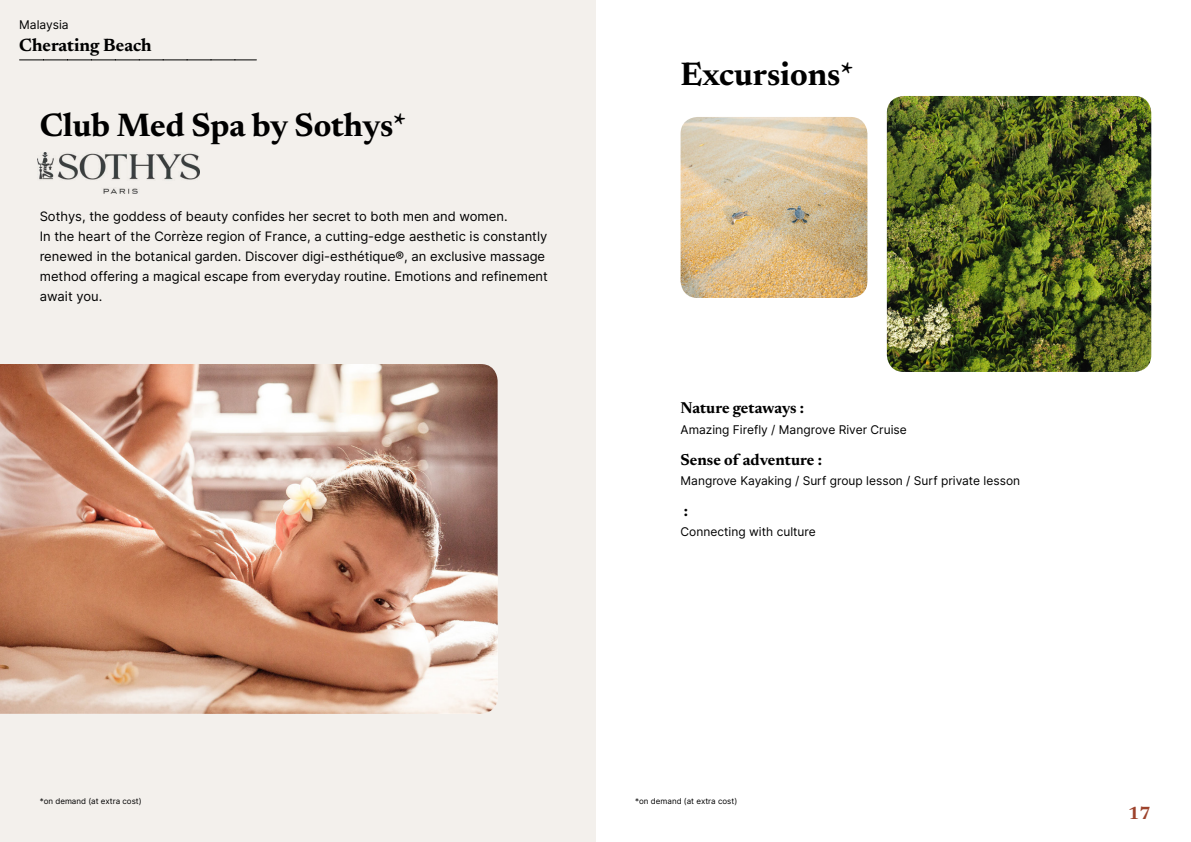
<style>
.page{position:relative;width:1191px;height:842px;background:#fff}
.page>*{position:absolute;margin:0;border:0;box-sizing:border-box;transform-origin:0 0}
.t1{font:700 33px "Newsreader 24 pt";color:#000}
.t2{font:700 18px "Newsreader 24 pt";color:#000}
.t3{font:700 18px "Newsreader 24 pt";color:#9d432c}
.t4{font:700 16px "Newsreader 24 pt";color:#000}
.t5{font:13px/20px "Inter";color:#000}
.t6{font:12px "Inter";color:#000}
.t7{font:8px "Inter";color:#000}
</style>
<div class="page">
<div style="left:0;top:0;width:595px;height:842px;background:#f3f0ec"></div>
<img style="left:0;top:364px;width:497px;height:350px">
<img style="left:680px;top:117px;width:187px;height:181px">
<img style="left:887px;top:96px;width:264px;height:276px">
<svg style="left:20px;top:60px;width:236px;height:1px"></svg>
<img style="left:38px;top:152px;width:161px;height:42px">
<p class="t6" style="left:19px;top:15px;width:51px">Malaysia</p>
<h2 class="t2" style="left:19px;top:32px;width:134px">Cherating Beach</h2>
<h1 class="t1" style="left:40px;top:101px;width:368px">Club Med Spa by Sothys*</h1>
<p class="t5" style="left:40px;top:206px;width:510px">Sothys, the goddess of beauty confides her secret to both men and women.<br>In the heart of the Corrèze region of France, a cutting-edge aesthetic is constantly renewed in the botanical garden. Discover digi-esthétique®, an exclusive massage method offering a magical escape from everyday routine. Emotions and refinement await you.</p>
<h1 class="t1" style="left:680px;top:50px;width:175px">Excursions*</h1>
<p class="t4" style="left:680px;top:397px;width:125px">Nature getaways :</p>
<p class="t6" style="left:680px;top:421px;width:228px">Amazing Firefly / Mangrove River Cruise</p>
<p class="t4" style="left:680px;top:448px;width:143px">Sense of adventure :</p>
<p class="t6" style="left:680px;top:472px;width:341px">Mangrove Kayaking / Surf group lesson / Surf private lesson</p>
<p class="t4" style="left:684px;top:499px;width:6px">:</p>
<p class="t6" style="left:680px;top:523px;width:137px">Connecting with culture</p>
<p class="t7" style="left:40px;top:795px;width:104px">*on demand (at extra cost)</p>
<p class="t7" style="left:635px;top:795px;width:104px">*on demand (at extra cost)</p>
<h2 class="t3" style="left:1128px;top:800px;width:24px">17</h2>
</div>
